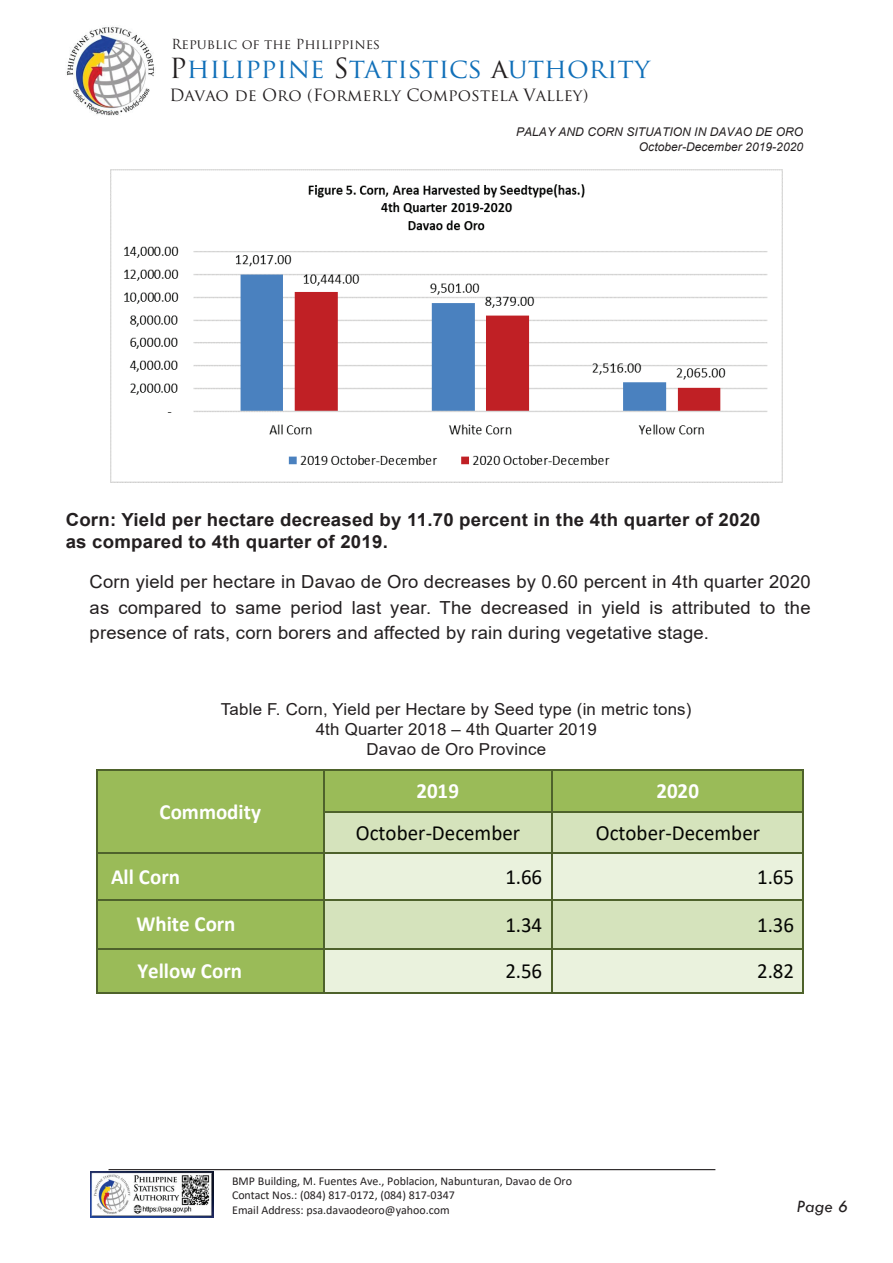
<style>
.page{position:relative;width:893px;height:1263px;background:#fff}
.page>*{position:absolute;margin:0;border:0;box-sizing:border-box;transform-origin:0 0}
.t1{font:27px "Trajan Pro";color:#1170b9}
.t2{font:21.6px "Calibri";color:#040503}
.t3{font:700 21.6px "Calibri";letter-spacing:-.005em;color:#fff}
.t4{font:18px/25.5px "Arial";letter-spacing:.01em;color:#231f20;text-align:justify}
.t5{font:700 18px/21.6px "Arial";letter-spacing:.01em;color:#231f20}
.t6{font:italic 18px "Tw Cen";color:#231f20}
.t7{font:16.5px/19.8px "Arial";letter-spacing:.01em;color:#231f20;text-align:center}
.t8{font:16.5px "Trajan Pro";color:#231f20}
.t9{font:13.5px "Trajan Pro";color:#231f20}
.t10{font:12px/14.5px "Calibri";color:#231f20}
.t11{font:italic 12px/14.4px "Arial";letter-spacing:.005em;color:#231f20;text-align:right}
.s1{color:#231f20}
</style>
<div class="page">
<img style="left:66px;top:26px;width:88px;height:90px">
<hr style="left:109px;top:1169px;width:606px;height:1px;background:#231f20">
<img style="left:110px;top:169px;width:673px;height:314px">
<div style="left:98px;top:771px;width:225px;height:81px;background:#9abb58"></div>
<div style="left:325px;top:771px;width:226px;height:40px;background:#9abb58"></div>
<div style="left:553px;top:771px;width:249px;height:40px;background:#9abb58"></div>
<hr style="left:97px;top:769px;width:226px;height:2px;background:#4e622b">
<hr style="left:325px;top:769px;width:226px;height:2px;background:#4e622b">
<hr style="left:553px;top:769px;width:249px;height:2px;background:#4e622b">
<hr style="left:96px;top:771px;width:1px;height:40px;background:#4e622b">
<hr style="left:323px;top:771px;width:2px;height:40px;background:#4e622b">
<hr style="left:551px;top:771px;width:2px;height:40px;background:#4e622b">
<hr style="left:802px;top:771px;width:2px;height:40px;background:#4e622b">
<div style="left:325px;top:812px;width:226px;height:40px;background:#d5e3bc"></div>
<div style="left:553px;top:812px;width:249px;height:40px;background:#d5e3bc"></div>
<hr style="left:325px;top:811px;width:226px;height:1px;background:#4e622b">
<hr style="left:553px;top:811px;width:249px;height:1px;background:#4e622b">
<hr style="left:96px;top:812px;width:1px;height:40px;background:#4e622b">
<hr style="left:323px;top:812px;width:2px;height:40px;background:#4e622b">
<hr style="left:551px;top:812px;width:2px;height:40px;background:#4e622b">
<hr style="left:802px;top:812px;width:2px;height:40px;background:#4e622b">
<div style="left:98px;top:854px;width:225px;height:45px;background:#9abb58"></div>
<div style="left:325px;top:854px;width:226px;height:45px;background:#eaf2dd"></div>
<div style="left:553px;top:854px;width:249px;height:45px;background:#eaf2dd"></div>
<hr style="left:97px;top:852px;width:226px;height:2px;background:#4e622b">
<hr style="left:325px;top:852px;width:226px;height:2px;background:#4e622b">
<hr style="left:553px;top:852px;width:249px;height:2px;background:#4e622b">
<hr style="left:96px;top:854px;width:1px;height:45px;background:#4e622b">
<hr style="left:323px;top:854px;width:2px;height:45px;background:#4e622b">
<hr style="left:551px;top:854px;width:2px;height:45px;background:#4e622b">
<hr style="left:802px;top:854px;width:2px;height:45px;background:#4e622b">
<div style="left:98px;top:901px;width:225px;height:47px;background:#9abb58"></div>
<div style="left:325px;top:901px;width:226px;height:47px;background:#d5e3bc"></div>
<div style="left:553px;top:901px;width:249px;height:47px;background:#d5e3bc"></div>
<hr style="left:97px;top:899px;width:226px;height:2px;background:#4e622b">
<hr style="left:325px;top:899px;width:226px;height:2px;background:#4e622b">
<hr style="left:553px;top:899px;width:249px;height:2px;background:#4e622b">
<hr style="left:96px;top:901px;width:1px;height:47px;background:#4e622b">
<hr style="left:323px;top:901px;width:2px;height:47px;background:#4e622b">
<hr style="left:551px;top:901px;width:2px;height:47px;background:#4e622b">
<hr style="left:802px;top:901px;width:2px;height:47px;background:#4e622b">
<div style="left:98px;top:949px;width:225px;height:43px;background:#9abb58"></div>
<div style="left:325px;top:949px;width:226px;height:43px;background:#eaf2dd"></div>
<div style="left:553px;top:949px;width:249px;height:43px;background:#eaf2dd"></div>
<hr style="left:97px;top:948px;width:226px;height:1px;background:#4e622b">
<hr style="left:325px;top:948px;width:226px;height:1px;background:#4e622b">
<hr style="left:553px;top:948px;width:249px;height:1px;background:#4e622b">
<hr style="left:96px;top:949px;width:1px;height:43px;background:#4e622b">
<hr style="left:97px;top:992px;width:226px;height:2px;background:#4e622b">
<hr style="left:323px;top:949px;width:2px;height:43px;background:#4e622b">
<hr style="left:325px;top:992px;width:226px;height:2px;background:#4e622b">
<hr style="left:551px;top:949px;width:2px;height:43px;background:#4e622b">
<hr style="left:553px;top:992px;width:249px;height:2px;background:#4e622b">
<hr style="left:802px;top:949px;width:2px;height:43px;background:#4e622b">
<img style="left:90px;top:1172px;width:124px;height:45px">
<p class="t9" style="left:171px;top:35px;width:210px">Republic of the Philippines</p>
<h1 class="t1" style="left:169px;top:51px;width:482px"><span class="s1">P</span>hilippine <span class="s1">S</span>tatistics <span class="s1">a</span>uthority</h1>
<p class="t8" style="left:169px;top:85px;width:420px">Davao de Oro (Formerly Compostela Valley)</p>
<p class="t11" style="left:516px;top:125px;width:289px">PALAY AND CORN SITUATION IN DAVAO DE ORO<br>October-December 2019-2020</p>
<p class="t5" style="left:66px;top:509px;width:696px">Corn: Yield per hectare decreased by 11.70 percent in the 4th quarter of 2020 as compared to 4th quarter of 2019.</p>
<p class="t4" style="left:90px;top:569px;width:723px">Corn yield per hectare in Davao de Oro decreases by 0.60 percent in 4th quarter 2020 as compared to same period last year. The decreased in yield is attributed to the presence of rats, corn borers and affected by rain during vegetative stage.</p>
<p class="t7" style="left:221px;top:699px;width:472px">Table F. Corn, Yield per Hectare by Seed type (in metric tons)<br>4th Quarter 2018 – 4th Quarter 2019<br>Davao de Oro Province</p>
<p class="t3" style="left:160px;top:797px;width:103px">Commodity</p>
<p class="t3" style="left:417px;top:776px;width:44px">2019</p>
<p class="t3" style="left:657px;top:776px;width:44px">2020</p>
<p class="t2" style="left:356px;top:818px;width:166px">October-December</p>
<p class="t2" style="left:596px;top:818px;width:166px">October-December</p>
<p class="t3" style="left:111px;top:861px;width:70px">All Corn</p>
<p class="t2" style="left:505px;top:862px;width:38px">1.66</p>
<p class="t2" style="left:757px;top:862px;width:38px">1.65</p>
<p class="t3" style="left:137px;top:909px;width:100px">White Corn</p>
<p class="t2" style="left:505px;top:910px;width:38px">1.34</p>
<p class="t2" style="left:757px;top:910px;width:38px">1.36</p>
<p class="t3" style="left:137px;top:956px;width:106px">Yellow Corn</p>
<p class="t2" style="left:505px;top:956px;width:38px">2.56</p>
<p class="t2" style="left:757px;top:956px;width:38px">2.82</p>
<p class="t10" style="left:232px;top:1173px;width:342px">BMP Building, M. Fuentes Ave., Poblacion, Nabunturan, Davao de Oro<br>Contact Nos.: (084) 817-0172, (084) 817-0347<br>Email Address: psa.davaodeoro@yahoo.com</p>
<p class="t6" style="left:797px;top:1196px;width:53px">Page 6</p>
</div>
